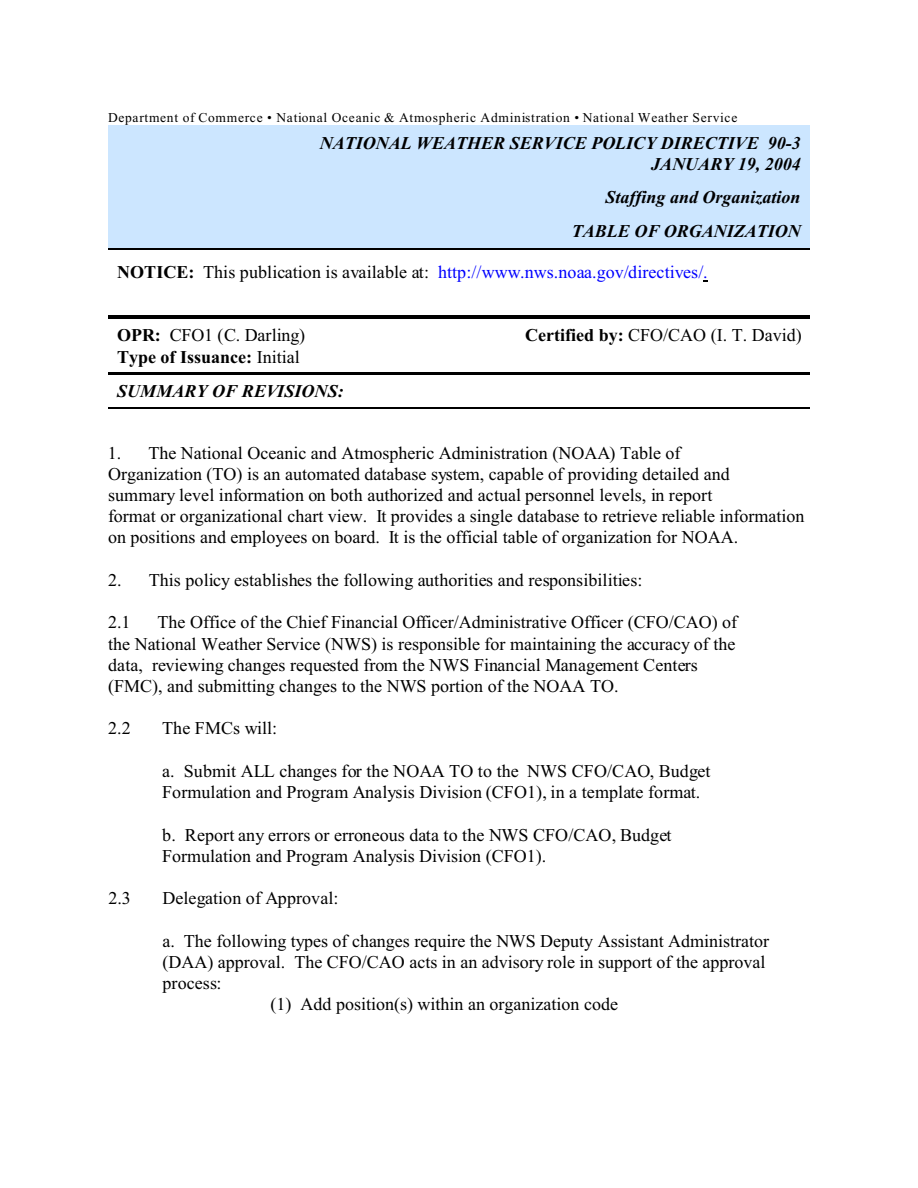
<style>
.page{position:relative;width:918px;height:1188px;background:#fff}
.page>*{position:absolute;margin:0;border:0;box-sizing:border-box;transform-origin:0 0}
.t1{font:18px/21.1px "Times New Roman";color:#000}
.t2{font:italic 700 18px/20.9px "Times New Roman";color:#000;text-align:right}
.t3{font:18px "Times New Roman";letter-spacing:.005em;color:#00f}
.t4{font:13.5px "Times New Roman";letter-spacing:.055em;color:#000}
.s1{font-weight:700;color:#000}
.s2{color:#000}
.s3{font-weight:700}
.s4{font-style:normal}
.s5{font-weight:400;font-style:normal}
</style>
<div class="page">
<div style="left:108px;top:126px;width:702px;height:54px;background:#cce6ff"></div>
<div style="left:108px;top:180px;width:702px;height:34px;background:#cce6ff"></div>
<div style="left:108px;top:214px;width:702px;height:34px;background:#cce6ff"></div>
<hr style="left:108px;top:248px;width:702px;height:1px;background:#000">
<hr style="left:108px;top:316px;width:702px;height:1px;background:#000">
<hr style="left:108px;top:317px;width:702px;height:1px;background:#000">
<hr style="left:108px;top:372px;width:702px;height:1px;background:#000">
<hr style="left:108px;top:373px;width:702px;height:2px;background:#000">
<hr style="left:108px;top:408px;width:702px;height:1px;background:#000">
<p class="t4" style="left:108px;top:113px;width:631px">Department of Commerce • National Oceanic &amp; Atmospheric Administration • National Weather Service</p>
<p class="t2" style="left:320px;top:134px;width:483px">NATIONAL WEATHER SERVICE POLICY DIRECTIVE 90-3<br>JANUARY 19, 2004</p>
<p class="t2" style="left:572px;top:182px;width:231px;line-height:33.8px">Staffing and Organization<br>TABLE OF ORGANIZATION</p>
<p class="t3" style="left:117px;top:266px;width:592px"><span class="s1">NOTICE:</span> <span class="s2">This publication is available at:</span> http://www.nws.noaa.gov/directives/.</p>
<p class="t1" style="left:117px;top:326px;width:190px"><span class="s3">OPR:</span> CFO1 (C. Darling)</p>
<p class="t1" style="left:525px;top:326px;width:278px"><span class="s3">Certified by:</span> CFO/CAO (I. T. David)</p>
<p class="t2" style="left:117px;top:341px;width:228px;line-height:34.2px;text-align:left"><span class="s4">Type of Issuance:</span> <span class="s5">Initial<br></span>SUMMARY OF REVISIONS:</p>
<p class="t1" style="left:108px;top:444px;width:698px">1. The National Oceanic and Atmospheric Administration (NOAA) Table of<br>Organization (TO) is an automated database system, capable of providing detailed and<br>summary level information on both authorized and actual personnel levels, in report<br>format or organizational chart view. It provides a single database to retrieve reliable information on positions and employees on board. It is the official table of organization for NOAA.</p>
<p class="t1" style="left:108px;top:571px;width:536px">2. This policy establishes the following authorities and responsibilities:</p>
<p class="t1" style="left:108px;top:613px;width:24px">2.1</p>
<p class="t1" style="left:108px;top:613px;width:631px;text-indent:49px">The Office of the Chief Financial Officer/Administrative Officer (CFO/CAO) of the National Weather Service (NWS) is responsible for maintaining the accuracy of the data, reviewing changes requested from the NWS Financial Management Centers (FMC), and submitting changes to the NWS portion of the NOAA TO.</p>
<p class="t1" style="left:108px;top:720px;width:24px">2.2</p>
<p class="t1" style="left:162px;top:720px;width:117px">The FMCs will:</p>
<p class="t1" style="left:162px;top:762px;width:550px">a. Submit ALL changes for the NOAA TO to the NWS CFO/CAO, Budget<br>Formulation and Program Analysis Division (CFO1), in a template format.</p>
<p class="t1" style="left:162px;top:826px;width:511px">b. Report any errors or erroneous data to the NWS CFO/CAO, Budget<br>Formulation and Program Analysis Division (CFO1).</p>
<p class="t1" style="left:108px;top:889px;width:24px">2.3</p>
<p class="t1" style="left:162px;top:889px;width:178px">Delegation of Approval:</p>
<p class="t1" style="left:162px;top:932px;width:608px">a. The following types of changes require the NWS Deputy Assistant Administrator</p>
<p class="t1" style="left:162px;top:953px;width:605px">(DAA) approval. The CFO/CAO acts in an advisory role in support of the approval</p>
<p class="t1" style="left:163px;top:974px;width:60px">process:</p>
<p class="t1" style="left:271px;top:995px;width:349px">(1) Add position(s) within an organization code</p>
</div>
